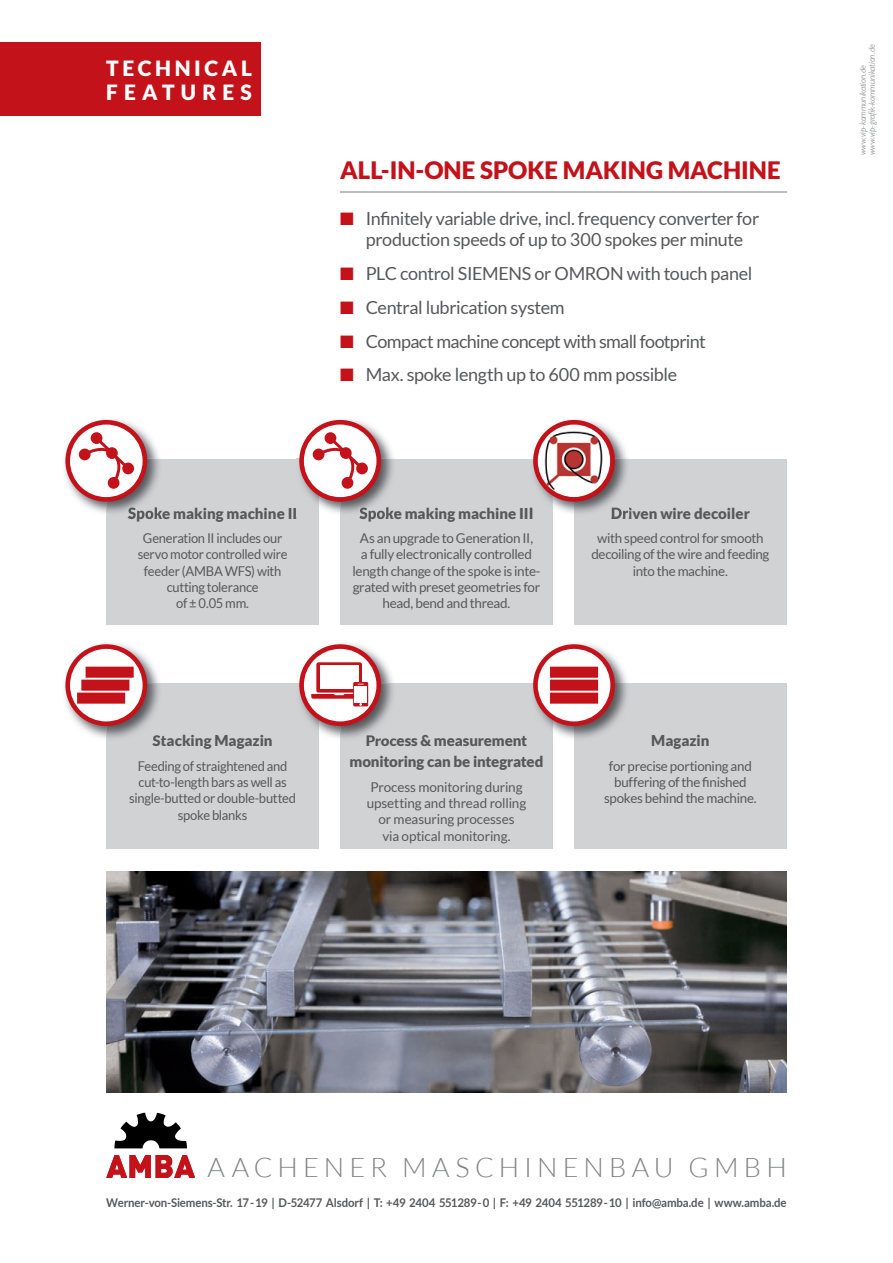
<style>
.page{position:relative;width:893px;height:1263px;background:#fff}
.page>*{position:absolute;margin:0;border:0;box-sizing:border-box;transform-origin:0 0}
.t1{font:300 27px "Lato";letter-spacing:.19em;color:#808285}
.t2{font:900 24px "Lato";color:#c4121a}
.t3{font:900 21px/24px "Lato";letter-spacing:.17em;color:#fff}
.t4{font:18px/21px "Lato";letter-spacing:-.025em;color:#57585a;text-align:center}
.t5{font:900 15px/21px "Lato";letter-spacing:-.005em;color:#57585a;text-align:center}
.t6{font:13.5px/16.2px "Lato";letter-spacing:-.02em;color:#57585a;text-align:center}
.t7{font:13.5px/16.2px "Lato";letter-spacing:-.02em;color:#57585a;text-align:center;scale:.96 1}
.t8{font:700 12px "Lato";letter-spacing:-.015em;color:#57585a;scale:.95 1}
.t9{font:italic 9px/9px "Gill Sans";letter-spacing:-.01em;color:#939598}
.s1{color:#c4121a}
</style>
<div class="page">
<div style="left:0;top:43px;width:260px;height:73px;background:#c4121a"></div>
<svg style="left:114px;top:1112px;width:73px;height:36px"></svg>
<svg style="left:106px;top:1155px;width:89px;height:23px"></svg>
<div style="left:106px;top:459px;width:213px;height:166px;background:#d1d2d4"></div>
<div style="left:106px;top:683px;width:213px;height:166px;background:#d1d2d4"></div>
<div style="left:340px;top:459px;width:213px;height:166px;background:#d1d2d4"></div>
<div style="left:340px;top:683px;width:213px;height:166px;background:#d1d2d4"></div>
<div style="left:574px;top:459px;width:213px;height:166px;background:#d1d2d4"></div>
<div style="left:574px;top:683px;width:213px;height:166px;background:#d1d2d4"></div>
<img style="left:106px;top:872px;width:681px;height:221px">
<img style="left:64px;top:419px;width:96px;height:94px">
<img style="left:106px;top:459px;width:54px;height:54px">
<img style="left:128px;top:507px;width:34px;height:9px">
<svg style="left:65px;top:420px;width:82px;height:82px"></svg>
<img style="left:572px;top:419px;width:56px;height:40px">
<img style="left:615px;top:459px;width:12px;height:37px">
<img style="left:615px;top:507px;width:14px;height:9px">
<svg style="left:530px;top:420px;width:85px;height:96px"></svg>
<img style="left:296px;top:419px;width:98px;height:94px">
<img style="left:296px;top:459px;width:23px;height:54px">
<img style="left:340px;top:459px;width:54px;height:54px">
<img style="left:360px;top:507px;width:36px;height:9px">
<svg style="left:299px;top:420px;width:82px;height:82px"></svg>
<hr style="left:340px;top:192px;width:447px;height:1px;background:#bcbdc0">
<img style="left:553px;top:643px;width:74px;height:95px">
<img style="left:574px;top:683px;width:53px;height:55px">
<svg style="left:533px;top:644px;width:82px;height:82px"></svg>
<img style="left:64px;top:643px;width:95px;height:95px">
<img style="left:106px;top:683px;width:53px;height:55px">
<svg style="left:153px;top:735px;width:9px;height:5px"></svg>
<svg style="left:65px;top:644px;width:82px;height:82px"></svg>
<img style="left:319px;top:643px;width:74px;height:95px">
<img style="left:340px;top:683px;width:53px;height:57px">
<img style="left:367px;top:735px;width:29px;height:5px">
<svg style="left:299px;top:644px;width:82px;height:82px"></svg>
<h3 class="t3" style="left:106px;top:56px;width:147px">TECHNICAL<br>FEATURES</h3>
<h2 class="t2" style="left:340px;top:156px;width:442px">ALL-IN-ONE SPOKE MAKING MACHINE</h2>
<h3 class="t4" style="left:340px;top:208px;width:421px"><span class="s1">■</span> Infinitely variable drive, incl. frequency converter for production speeds of up to 300 spokes per minute</h3>
<h3 class="t4" style="left:340px;top:263px;width:414px"><span class="s1">■</span> PLC control SIEMENS or OMRON with touch panel</h3>
<h3 class="t4" style="left:340px;top:297px;width:226px"><span class="s1">■</span> Central lubrication system</h3>
<h3 class="t4" style="left:340px;top:330px;width:367px"><span class="s1">■</span> Compact machine concept with small footprint</h3>
<h3 class="t4" style="left:340px;top:364px;width:339px"><span class="s1">■</span> Max. spoke length up to 600 mm possible</h3>
<p class="t5" style="left:128px;top:502px;width:171px">Spoke making machine II</p>
<p class="t7" style="left:138px;top:530px;width:157px">Generation II includes our servo motor controlled wire feeder (AMBA WFS) with cutting tolerance<br>of ± 0.05 mm.</p>
<p class="t5" style="left:359px;top:502px;width:175px">Spoke making machine III</p>
<p class="t6" style="left:352px;top:530px;width:190px">As an upgrade to Generation II,<br>a fully electronically controlled length change of the spoke is inte&shy;grated with preset geometries for head, bend and thread.</p>
<p class="t5" style="left:611px;top:502px;width:140px">Driven wire decoiler</p>
<p class="t6" style="left:591px;top:530px;width:180px">with speed control for smooth decoiling of the wire and feeding into the machine.</p>
<p class="t5" style="left:153px;top:730px;width:122px">Stacking Magazin</p>
<p class="t7" style="left:129px;top:758px;width:175px">Feeding of straightened and cut-to-length bars as well as single-butted or double-butted spoke blanks</p>
<p class="t5" style="left:349px;top:730px;width:195px">Process &amp; measurement monitoring can be integrated</p>
<p class="t6" style="left:367px;top:779px;width:161px">Process monitoring during upsetting and thread rolling or measuring processes<br>via optical monitoring.</p>
<p class="t5" style="left:651px;top:730px;width:60px">Magazin</p>
<p class="t6" style="left:604px;top:758px;width:154px">for precise portioning and buffering of the finished spokes behind the machine.</p>
<p class="t9" style="left:858px;top:155px;width:112px;rotate:-90deg">www.vip-kommunikation.de www.vip-grafik-kommunikation.de</p>
<h1 class="t1" style="left:208px;top:1153px;width:581px">AACHENER MASCHINENBAU GMBH</h1>
<p class="t8" style="left:106px;top:1195px;width:718px">Werner-von-Siemens-Str. 17 - 19 | D-52477 Alsdorf | T: +49 2404 551289 - 0 | F: +49 2404 551289 - 10 | info@amba.de | www.amba.de</p>
</div>
